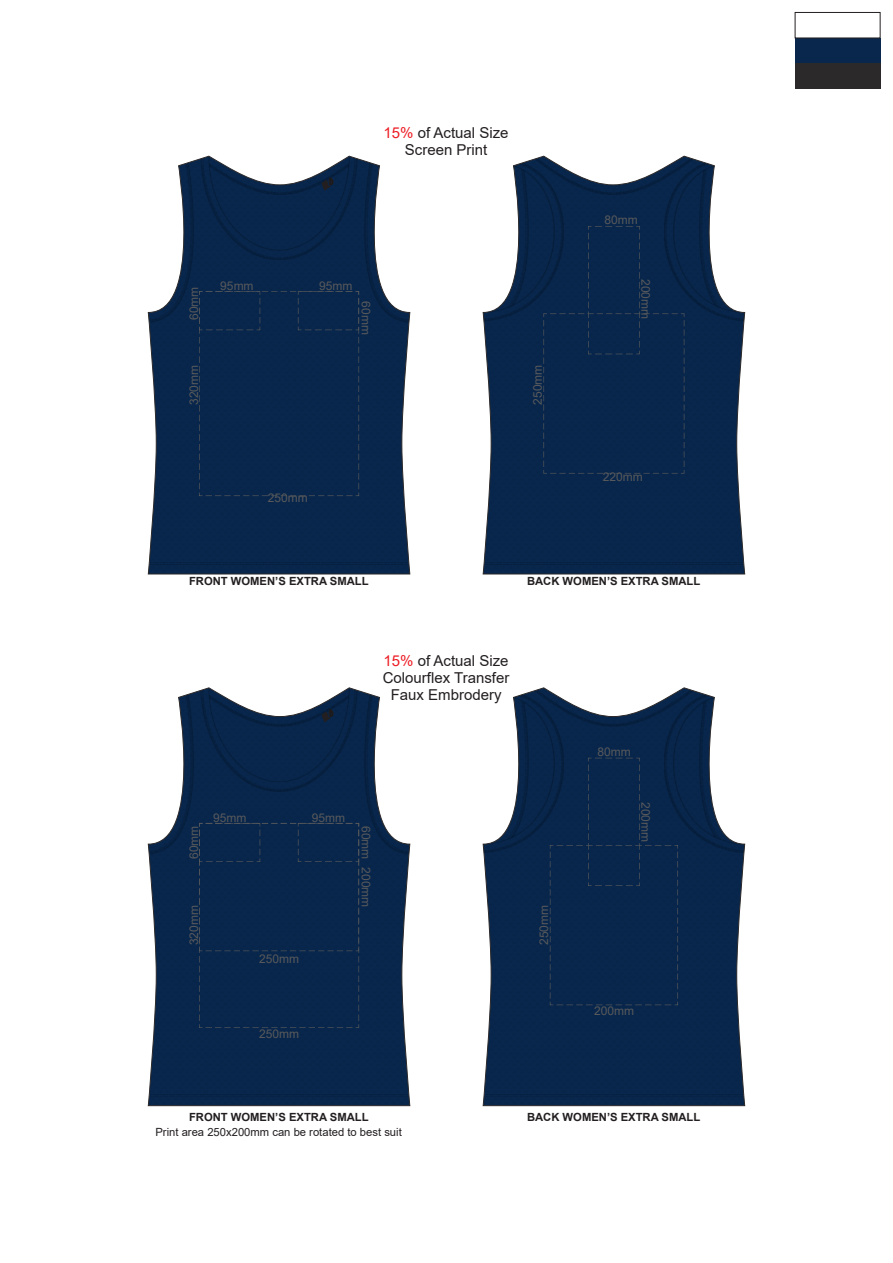
<style>
.page{position:relative;width:893px;height:1263px;background:#fff}
.page>*{position:absolute;margin:0;border:0;box-sizing:border-box;transform-origin:0 0}
.t1{font:15px/16.8px "Arial";color:#231f20;text-align:center}
.t2{font:12px "Arial";color:#58595b}
.t3{font:700 11.25px "Arial";color:#231f20}
.t4{font:11.25px "Arial";color:#231f20}
.s1{color:#ed1c24}
</style>
<div class="page">
<div style="left:795px;top:38px;width:85px;height:25px;background:#09274c"></div>
<div style="left:795px;top:63px;width:85px;height:25px;background:#2c292a"></div>
<div style="left:795px;top:12px;width:85px;height:26px;background:#fff;border:1px solid #231f20"></div>
<svg style="left:148px;top:156px;width:262px;height:418px"></svg>
<div style="left:199px;top:291px;width:160px;height:205px;background:#08264b"></div>
<div style="left:483px;top:473px;width:262px;height:101px;background:#08264b"></div>
<svg style="left:483px;top:156px;width:262px;height:317px"></svg>
<svg style="left:148px;top:688px;width:262px;height:418px"></svg>
<div style="left:483px;top:1005px;width:262px;height:101px;background:#08264b"></div>
<svg style="left:483px;top:688px;width:262px;height:317px"></svg>
<div style="left:199px;top:823px;width:160px;height:205px;background:#08264b"></div>
<p class="t1" style="left:384px;top:124px;width:127px"><span class="s1">15%</span> of Actual Size<br>Screen Print</p>
<p class="t2" style="left:186px;top:320px;width:35px;rotate:-90deg">60mm</p>
<p class="t2" style="left:186px;top:405px;width:42px;rotate:-90deg">320mm</p>
<p class="t2" style="left:220px;top:278px;width:35px">95mm</p>
<p class="t2" style="left:319px;top:278px;width:35px">95mm</p>
<p class="t2" style="left:374px;top:301px;width:35px;rotate:90deg">60mm</p>
<p class="t2" style="left:268px;top:489px;width:42px">250mm</p>
<p class="t2" style="left:529px;top:405px;width:42px;rotate:-90deg">250mm</p>
<p class="t2" style="left:605px;top:211px;width:35px">80mm</p>
<p class="t2" style="left:654px;top:279px;width:42px;rotate:90deg">200mm</p>
<p class="t2" style="left:603px;top:468px;width:42px">220mm</p>
<p class="t3" style="left:189px;top:573px;width:181px">FRONT WOMEN’S EXTRA SMALL</p>
<p class="t3" style="left:527px;top:573px;width:175px">BACK WOMEN’S EXTRA SMALL</p>
<p class="t1" style="left:383px;top:652px;width:128px"><span class="s1">15%</span> of Actual Size<br>Colourflex Transfer<br>Faux Embrodery</p>
<p class="t2" style="left:213px;top:809px;width:35px">95mm</p>
<p class="t2" style="left:312px;top:809px;width:35px">95mm</p>
<p class="t2" style="left:186px;top:859px;width:35px;rotate:-90deg">60mm</p>
<p class="t2" style="left:374px;top:826px;width:35px;rotate:90deg">60mm</p>
<p class="t2" style="left:186px;top:945px;width:42px;rotate:-90deg">320mm</p>
<p class="t2" style="left:259px;top:951px;width:42px">250mm</p>
<p class="t2" style="left:259px;top:1026px;width:42px">250mm</p>
<p class="t2" style="left:374px;top:867px;width:42px;rotate:90deg">200mm</p>
<p class="t2" style="left:536px;top:945px;width:42px;rotate:-90deg">250mm</p>
<p class="t2" style="left:597px;top:743px;width:35px">80mm</p>
<p class="t2" style="left:654px;top:802px;width:42px;rotate:90deg">200mm</p>
<p class="t2" style="left:594px;top:1002px;width:42px">200mm</p>
<p class="t3" style="left:189px;top:1109px;width:181px">FRONT WOMEN’S EXTRA SMALL</p>
<p class="t4" style="left:155px;top:1124px;width:248px">Print area 250x200mm can be rotated to best suit</p>
<p class="t3" style="left:527px;top:1109px;width:175px">BACK WOMEN’S EXTRA SMALL</p>
</div>
